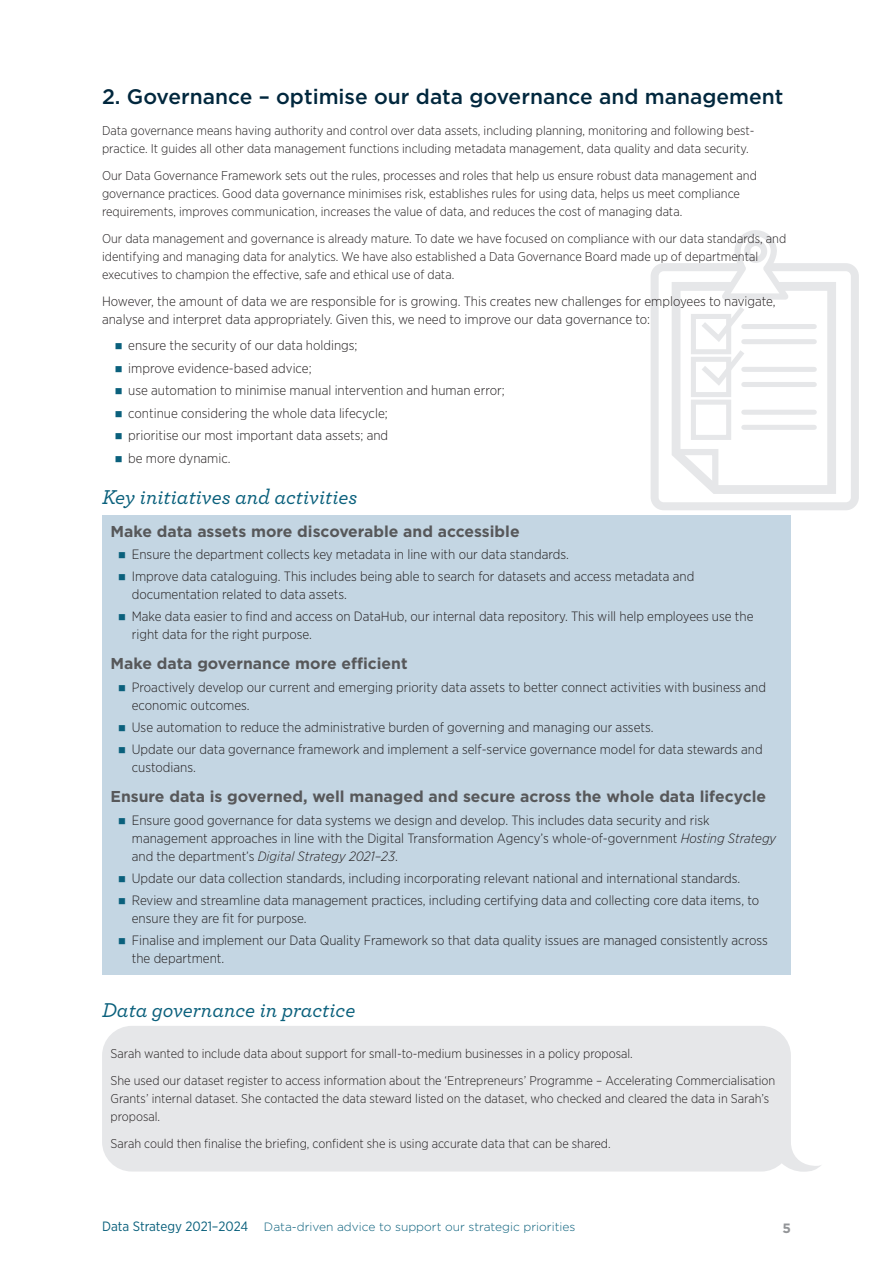
<style>
.page{position:relative;width:893px;height:1263px;background:#fff}
.page>*{position:absolute;margin:0;border:0;box-sizing:border-box;transform-origin:0 0}
.t1{font:500 21px "Gotham";color:#01273d}
.t2{font:italic 500 21px "Archer";color:#0a607c}
.t3{font:700 15.75px "Gotham";color:#57585a}
.t4{font:300 13.5px/18px "Gotham Narrow";color:#231f20}
.t5{font:700 13.5px "Gotham";color:#939598}
.t6{font:300 12.75px/18px "Gotham Narrow";color:#231f20}
.t7{font:300 12px "Gotham";color:#0a607c}
.s1{color:#0a607c}
.s2{font-style:italic}
.s3{font-family:"Gotham Narrow";font-weight:400;font-size:13.5px}
</style>
<div class="page">
<div style="left:102px;top:1026px;width:719px;height:146px;background:#e6e7e9"></div>
<svg style="left:651px;top:230px;width:208px;height:280px"></svg>
<svg style="left:670px;top:303px;width:149px;height:193px"></svg>
<svg style="left:743px;top:239px;width:25px;height:24px"></svg>
<div style="left:102px;top:515px;width:689px;height:37px;background:#c4d6e3"></div>
<div style="left:102px;top:539px;width:689px;height:35px;background:#c4d6e3"></div>
<div style="left:102px;top:562px;width:689px;height:52px;background:#c4d6e3"></div>
<div style="left:102px;top:602px;width:689px;height:53px;background:#c4d6e3"></div>
<div style="left:102px;top:648px;width:689px;height:37px;background:#c4d6e3"></div>
<div style="left:102px;top:672px;width:689px;height:53px;background:#c4d6e3"></div>
<div style="left:102px;top:713px;width:689px;height:34px;background:#c4d6e3"></div>
<div style="left:102px;top:735px;width:689px;height:53px;background:#c4d6e3"></div>
<div style="left:102px;top:781px;width:689px;height:37px;background:#c4d6e3"></div>
<div style="left:102px;top:805px;width:689px;height:71px;background:#c4d6e3"></div>
<div style="left:102px;top:863px;width:689px;height:35px;background:#c4d6e3"></div>
<div style="left:102px;top:886px;width:689px;height:52px;background:#c4d6e3"></div>
<div style="left:102px;top:926px;width:689px;height:48px;background:#c4d6e3"></div>
<h2 class="t1" style="left:102px;top:82px;width:683px">2. Governance – optimise our data governance and management</h2>
<p class="t6" style="left:102px;top:121px;width:654px">Data governance means having authority and control over data assets, including planning, monitoring and following best&shy;practice. It guides all other data management functions including metadata management, data quality and data security.</p>
<p class="t6" style="left:102px;top:166px;width:656px">Our Data Governance Framework sets out the rules, processes and roles that help us ensure robust data management and governance practices. Good data governance minimises risk, establishes rules for using data, helps us meet compliance requirements, improves communication, increases the value of data, and reduces the cost of managing data.</p>
<p class="t6" style="left:102px;top:229px;width:686px">Our data management and governance is already mature. To date we have focused on compliance with our data standards, and identifying and managing data for analytics. We have also established a Data Governance Board made up of departmental executives to champion the effective, safe and ethical use of data.</p>
<p class="t4" style="left:102px;top:291px;width:675px">However, the amount of data we are responsible for is growing. This creates new challenges for employees to navigate, analyse and interpret data appropriately. Given this, we need to improve our data governance to:</p>
<p class="t4" style="left:115px;top:336px;width:244px"><span class="s1">■</span> ensure the security of our data holdings;</p>
<p class="t4" style="left:115px;top:358px;width:198px"><span class="s1">■</span> improve evidence-based advice;</p>
<p class="t4" style="left:115px;top:381px;width:391px"><span class="s1">■</span> use automation to minimise manual intervention and human error;</p>
<p class="t4" style="left:115px;top:403px;width:274px"><span class="s1">■</span> continue considering the whole data lifecycle;</p>
<p class="t4" style="left:115px;top:426px;width:275px"><span class="s1">■</span> prioritise our most important data assets; and</p>
<p class="t4" style="left:115px;top:448px;width:117px"><span class="s1">■</span> be more dynamic.</p>
<h3 class="t2" style="left:102px;top:482px;width:257px">Key initiatives and activities</h3>
<h4 class="t3" style="left:111px;top:520px;width:411px">Make data assets more discoverable and accessible</h4>
<p class="t4" style="left:118px;top:545px;width:452px"><span class="s1">■</span> Ensure the department collects key metadata in line with our data standards.</p>
<p class="t4" style="left:132px;top:567px;width:564px;text-indent:-14px"><span class="s1">■</span> Improve data cataloguing. This includes being able to search for datasets and access metadata and documentation related to data assets.</p>
<p class="t4" style="left:132px;top:607px;width:623px;text-indent:-14px"><span class="s1">■</span> Make data easier to find and access on DataHub, our internal data repository. This will help employees use the right data for the right purpose.</p>
<h4 class="t3" style="left:111px;top:653px;width:299px">Make data governance more efficient</h4>
<p class="t4" style="left:132px;top:678px;width:636px;text-indent:-14px"><span class="s1">■</span> Proactively develop our current and emerging priority data assets to better connect activities with business and economic outcomes.</p>
<p class="t4" style="left:118px;top:718px;width:537px"><span class="s1">■</span> Use automation to reduce the administrative burden of governing and managing our assets.</p>
<p class="t4" style="left:132px;top:740px;width:632px;text-indent:-14px"><span class="s1">■</span> Update our data governance framework and implement a self-service governance model for data stewards and custodians.</p>
<h4 class="t3" style="left:111px;top:786px;width:657px">Ensure data is governed, well managed and secure across the whole data lifecycle</h4>
<p class="t4" style="left:132px;top:810px;width:646px;text-indent:-14px"><span class="s1">■</span> Ensure good governance for data systems we design and develop. This includes data security and risk management approaches in line with the Digital Transformation Agency’s whole-of-government <span class="s2">Hosting Strategy </span>and the department’s <span class="s2">Digital Strategy 2021–23</span>.</p>
<p class="t4" style="left:118px;top:869px;width:623px"><span class="s1">■</span> Update our data collection standards, including incorporating relevant national and international standards.</p>
<p class="t4" style="left:132px;top:891px;width:629px;text-indent:-14px"><span class="s1">■</span> Review and streamline data management practices, including certifying data and collecting core data items, to ensure they are fit for purpose.</p>
<p class="t4" style="left:132px;top:931px;width:637px;text-indent:-14px"><span class="s1">■</span> Finalise and implement our Data Quality Framework so that data quality issues are managed consistently across the department.</p>
<h3 class="t2" style="left:102px;top:995px;width:255px">Data governance in practice</h3>
<p class="t6" style="left:111px;top:1044px;width:524px">Sarah wanted to include data about support for small-to-medium businesses in a policy proposal.</p>
<p class="t6" style="left:111px;top:1071px;width:666px">She used our dataset register to access information about the ‘Entrepreneurs’ Programme – Accelerating Commercialisation<br>Grants’ internal dataset. She contacted the data steward listed on the dataset, who checked and cleared the data in Sarah’s proposal.</p>
<p class="t6" style="left:111px;top:1134px;width:502px">Sarah could then finalise the briefing, confident she is using accurate data that can be shared.</p>
<p class="t7" style="left:102px;top:1219px;width:475px"><span class="s3">Data Strategy 2021–2024</span> Data-driven advice to support our strategic priorities</p>
<p class="t5" style="left:782px;top:1219px;width:10px">5</p>
</div>
